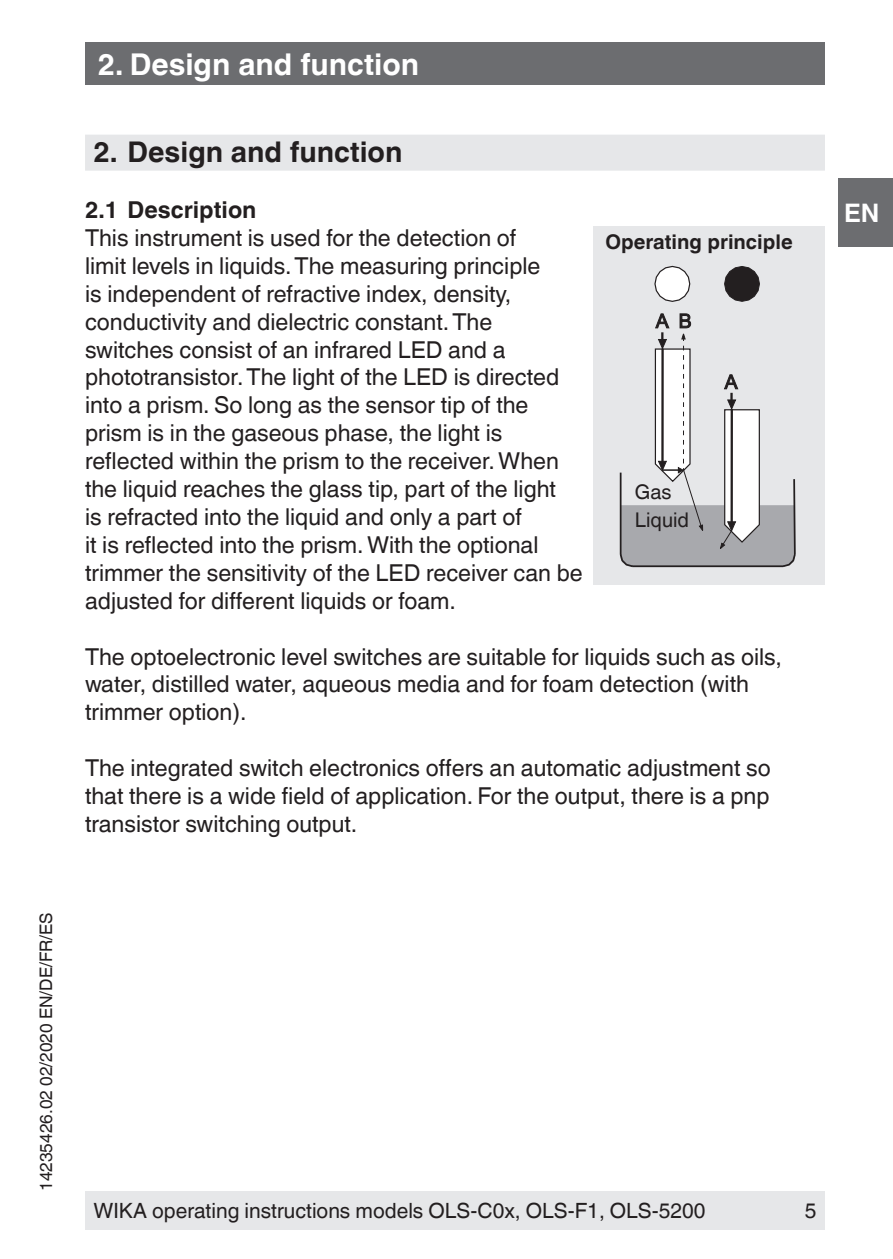
<style>
.page{position:relative;width:893px;height:1259px;background:#fff}
.page>*{position:absolute;margin:0;border:0;box-sizing:border-box;transform-origin:0 0}
.t1{font:700 30px "Helvetica World";color:#fff}
.t2{font:700 28.5px "Helvetica World";color:#231f20}
.t3{font:700 25.5px "Helvetica World";color:#fff}
.t4{font:23.4px/27.9px "Helvetica World";color:#231f20}
.t5{font:700 23.4px "Helvetica World";color:#231f20}
.t6{font:21px "Helvetica World";color:#231f20}
.t7{font:700 20.4px "Helvetica World";color:#231f20}
.t8{font:20.4px/27.6px "Helvetica World";color:#231f20}
.t9{font:17.4px "Helvetica World";color:#231f20}
</style>
<div class="page">
<div style="left:85px;top:1191px;width:740px;height:38px;background:#e6e7e9"></div>
<div style="left:838px;top:179px;width:55px;height:68px;background:#6c6d70"></div>
<div style="left:85px;top:43px;width:740px;height:42px;background:#6c6d70"></div>
<div style="left:85px;top:135px;width:740px;height:36px;background:#e6e7e9"></div>
<div style="left:593px;top:226px;width:232px;height:359px;background:#e6e7e9"></div>
<svg style="left:654px;top:266px;width:37px;height:36px"></svg>
<svg style="left:724px;top:266px;width:36px;height:36px"></svg>
<svg style="left:619px;top:313px;width:177px;height:254px"></svg>
<p class="t9" style="left:36px;top:1191px;width:280px;rotate:-90deg">14235426.02 02/2020 EN/DE/FR/ES</p>
<p class="t1" style="left:98px;top:47px;width:323px">2. Design and function</p>
<p class="t2" style="left:94px;top:136px;width:310px">2. Design and function</p>
<p class="t5" style="left:85px;top:196px;width:173px">2.1 Description</p>
<p class="t4" style="left:85px;top:224px;width:499px">This instrument is used for the detection of<br>limit levels in liquids. The measuring principle<br>is independent of refractive index, density, conductivity and dielectric constant. The switches consist of an infrared LED and a phototransistor. The light of the LED is directed into a prism. So long as the sensor tip of the prism is in the gaseous phase, the light is reflected within the prism to the receiver. When the liquid reaches the glass tip, part of the light<br>is refracted into the liquid and only a part of<br>it is reflected into the prism. With the optional trimmer the sensitivity of the LED receiver can be adjusted for different liquids or foam.</p>
<p class="t4" style="left:85px;top:642px;width:698px">The optoelectronic level switches are suitable for liquids such as oils, water, distilled water, aqueous media and for foam detection (with trimmer option).</p>
<p class="t4" style="left:85px;top:754px;width:687px;text-align:justify">The integrated switch electronics offers an automatic adjustment so that there is a wide field of application. For the output, there is a pnp transistor switching output.</p>
<p class="t7" style="left:605px;top:230px;width:189px">Operating principle</p>
<p class="t8" style="left:635px;top:478px;width:56px">Gas<br>Liquid</p>
<p class="t3" style="left:844px;top:198px;width:37px">EN</p>
<p class="t6" style="left:94px;top:1198px;width:613px">WIKA operating instructions models OLS-C0x, OLS-F1, OLS-5200</p>
<p class="t6" style="left:805px;top:1198px;width:13px">5</p>
</div>
